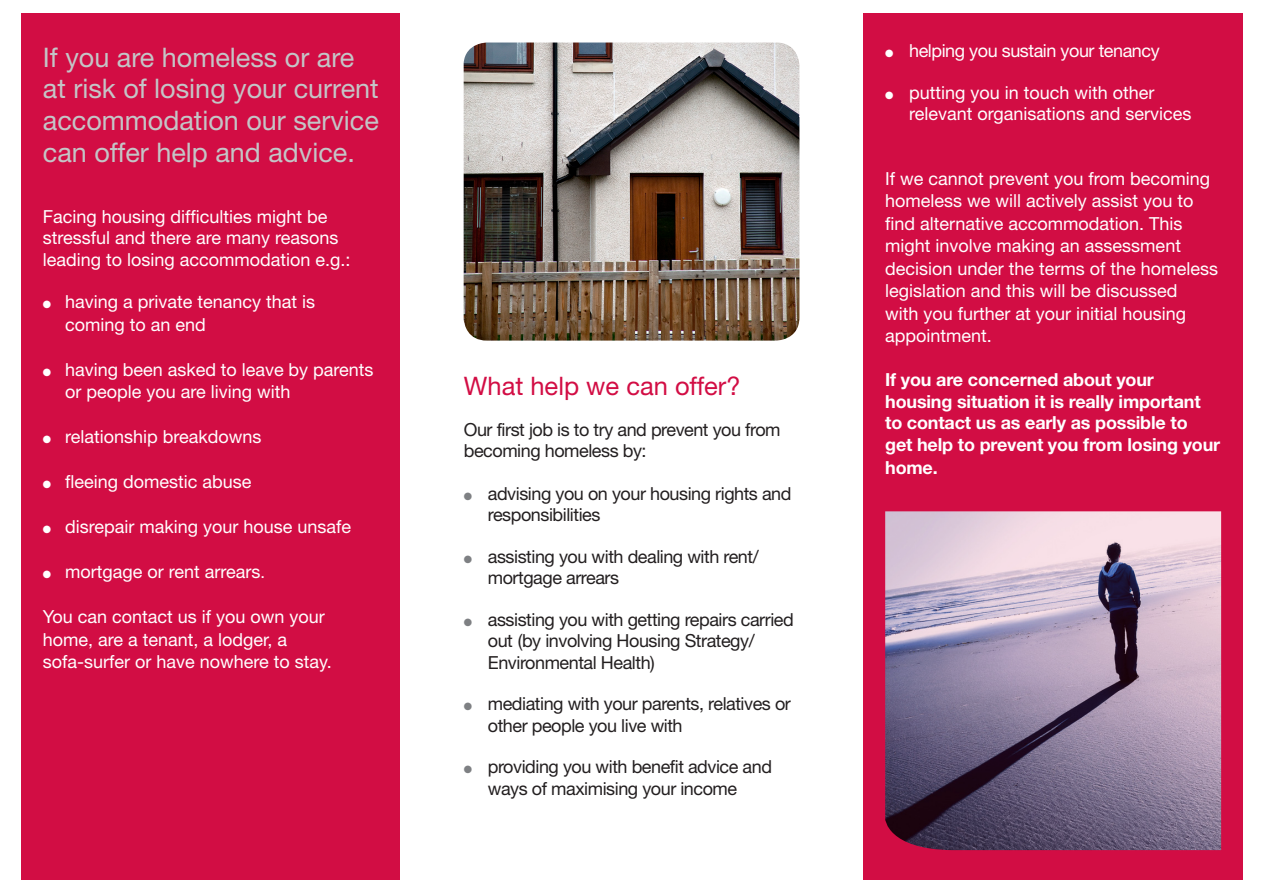
<style>
.page{position:relative;width:1263px;height:893px;background:#fff}
.page>*{position:absolute;margin:0;border:0;box-sizing:border-box;transform-origin:0 0}
.t1{font:27px "Helvetica Neue";color:#c4c5c7}
.t2{font:25.5px "Helvetica Neue";color:#d20d44}
.t3{font:18px/22.5px "Helvetica Neue";color:#fff}
.t4{font:18px/21.6px "Helvetica Neue";letter-spacing:-.025em;color:#231f20}
.t5{font:700 18px/21.6px "Helvetica Neue";letter-spacing:-.01em;color:#fff}
.t6{font:18px "Helvetica Neue";letter-spacing:-.025em;color:#fff}
.s1{font-size:16.5px}
.s2{color:#7e8083}
</style>
<div class="page">
<div style="left:863px;top:14px;width:380px;height:866px;background:#d20d44"></div>
<div style="left:21px;top:13px;width:379px;height:866px;background:#d20d44"></div>
<img style="left:464px;top:43px;width:335px;height:298px">
<img style="left:885px;top:511px;width:336px;height:339px">
<p class="t1" style="left:43px;top:41px;width:313px">If you are homeless or are</p>
<p class="t1" style="left:43px;top:73px;width:337px">at risk of losing your current</p>
<p class="t1" style="left:43px;top:104px;width:337px">accommodation our service</p>
<p class="t1" style="left:43px;top:136px;width:314px">can offer help and advice.</p>
<p class="t3" style="left:43px;top:205px;width:309px;line-height:21.6px">Facing housing difficulties might be stressful and there are many reasons leading to losing accommodation e.g.:</p>
<p class="t3" style="left:65px;top:290px;width:252px;text-indent:-22px">● having a private tenancy that is coming to an end</p>
<p class="t3" style="left:65px;top:358px;width:310px;text-indent:-22px">● having been asked to leave by parents or people you are living with</p>
<p class="t3" style="left:43px;top:425px;width:220px">● relationship breakdowns</p>
<p class="t3" style="left:43px;top:470px;width:210px">● fleeing domestic abuse</p>
<p class="t3" style="left:43px;top:515px;width:310px">● disrepair making your house unsafe</p>
<p class="t3" style="left:43px;top:560px;width:224px">● mortgage or rent arrears<span class="s1">.</span></p>
<p class="t3" style="left:43px;top:605px;width:284px">You can contact us if you own your home, are a tenant, a lodger, a</p>
<p class="t3" style="left:43px;top:650px;width:291px">sofa-surfer or have nowhere to stay.</p>
<p class="t2" style="left:464px;top:371px;width:278px">What help we can offer?</p>
<p class="t4" style="left:464px;top:419px;width:318px;line-height:21px">Our first job is to try and prevent you from becoming homeless by:</p>
<p class="t4" style="left:488px;top:482px;width:305px;text-indent:-24px"><span class="s2">●</span> advising you on your housing rights and responsibilities</p>
<p class="t4" style="left:488px;top:545px;width:272px;text-indent:-24px"><span class="s2">●</span> assisting you with dealing with rent/ mortgage arrears</p>
<p class="t4" style="left:464px;top:608px;width:331px"><span class="s2">●</span> assisting you with getting repairs carried</p>
<p class="t4" style="left:488px;top:630px;width:268px">out (by involving Housing Strategy/<br>Environmental Health)</p>
<p class="t4" style="left:488px;top:693px;width:305px;text-indent:-24px"><span class="s2">●</span> mediating with your parents, relatives or other people you live with</p>
<p class="t4" style="left:488px;top:756px;width:286px;text-indent:-24px"><span class="s2">●</span> providing you with benefit advice and ways of maximising your income</p>
<p class="t6" style="left:885px;top:40px;width:276px">● helping you sustain your tenancy</p>
<p class="t3" style="left:909px;top:81px;width:284px;line-height:21.6px;text-indent:-24px">● putting you in touch with other relevant organisations and services</p>
<p class="t3" style="left:885px;top:167px;width:334px">If we cannot prevent you from becoming homeless we will actively assist you to find alternative accommodation. This might involve making an assessment decision under the terms of the homeless legislation and this will be discussed<br>with you further at your initial housing appointment.</p>
<p class="t5" style="left:885px;top:369px;width:317px">If you are concerned about your housing situation it is really important to contact us as early as possible to</p>
<p class="t5" style="left:885px;top:433px;width:336px;line-height:22.5px">get help to prevent you from losing your home.</p>
</div>
